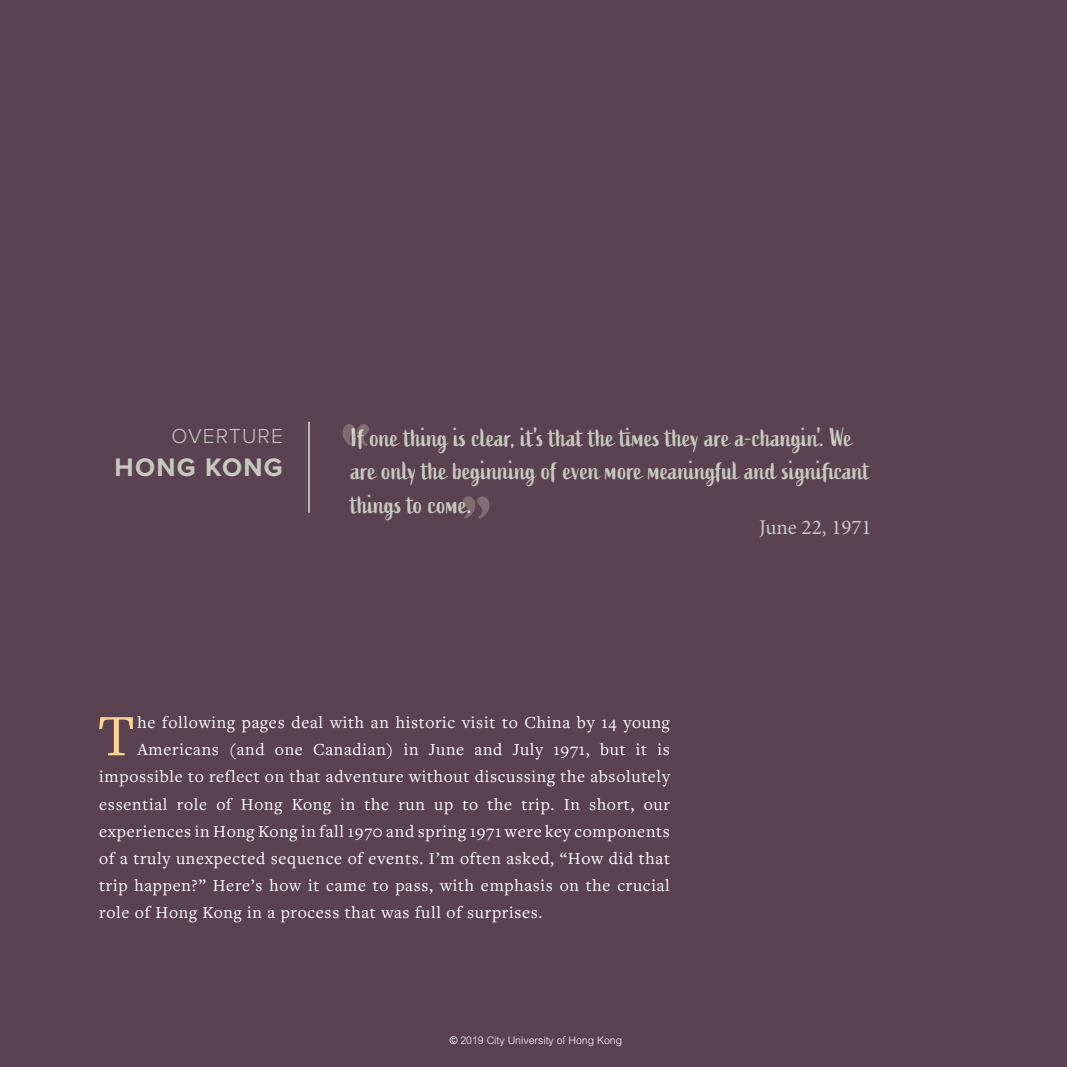
<style>
.page{position:relative;width:1067px;height:1067px;background:#5b4250}
.page>*{position:absolute;margin:0;border:0;box-sizing:border-box;transform-origin:0 0}
.t1{font:60.9px "Freight Text Pro";color:#fbd598}
.t2{font:26.25px/33.2px "Active";color:#c7c9bf}
.t3{font:700 26.25px "Proxima Nova";letter-spacing:.05em;color:#c7c9bf}
.t4{font:21px "Minion Pro";color:#c7c9bf}
.t5{font:300 21px "Proxima Nova";letter-spacing:.05em;color:#c7c9bf}
.t6{font:17.5px "Freight Text Pro";letter-spacing:.04em;color:#fff}
.t7{font:300 10.5px "M Hei HK";color:#fff}
.s1{font-family:"Arial";font-weight:400}
</style>
<div class="page">
<hr style="left:308px;top:422px;width:2px;height:90px;background:#c7c9bf">
<svg style="left:342px;top:424px;width:27px;height:22px"></svg>
<svg style="left:463px;top:496px;width:27px;height:22px"></svg>
<p class="t5" style="left:172px;top:420px;width:113px">OVERTURE</p>
<h2 class="t3" style="left:114px;top:447px;width:170px">HONG KONG</h2>
<h2 class="t2" style="left:351px;top:421px;width:521px">If one thing is clear, it's that the times they are a-changin'. We are only the beginning of even more meaningful and significant things to come.</h2>
<p class="t4" style="left:759px;top:514px;width:114px">June 22, 1971</p>
<h1 class="t1" style="left:98px;top:695px;width:39px">T</h1>
<p class="t6" style="left:137px;top:711px;width:534px">he following pages deal with an historic visit to China by 14 young</p>
<p class="t6" style="left:137px;top:738px;width:534px">Americans (and one Canadian) in June and July 1971, but it is</p>
<p class="t6" style="left:99px;top:765px;width:572px">impossible to reflect on that adventure without discussing the absolutely</p>
<p class="t6" style="left:99px;top:792px;width:572px">essential role of Hong Kong in the run up to the trip. In short, our</p>
<p class="t6" style="left:99px;top:819px;width:572px">experiences in Hong Kong in fall 1970 and spring 1971 were key components</p>
<p class="t6" style="left:99px;top:846px;width:572px">of a truly unexpected sequence of events. I’m often asked, “How did that</p>
<p class="t6" style="left:99px;top:873px;width:572px">trip happen?” Here’s how it came to pass, with emphasis on the crucial</p>
<p class="t6" style="left:99px;top:901px;width:445px">role of Hong Kong in a process that was full of surprises.</p>
<p class="t7" style="left:450px;top:1034px;width:174px"><span class="s1">©</span> 2019 City University of Hong Kong</p>
</div>
